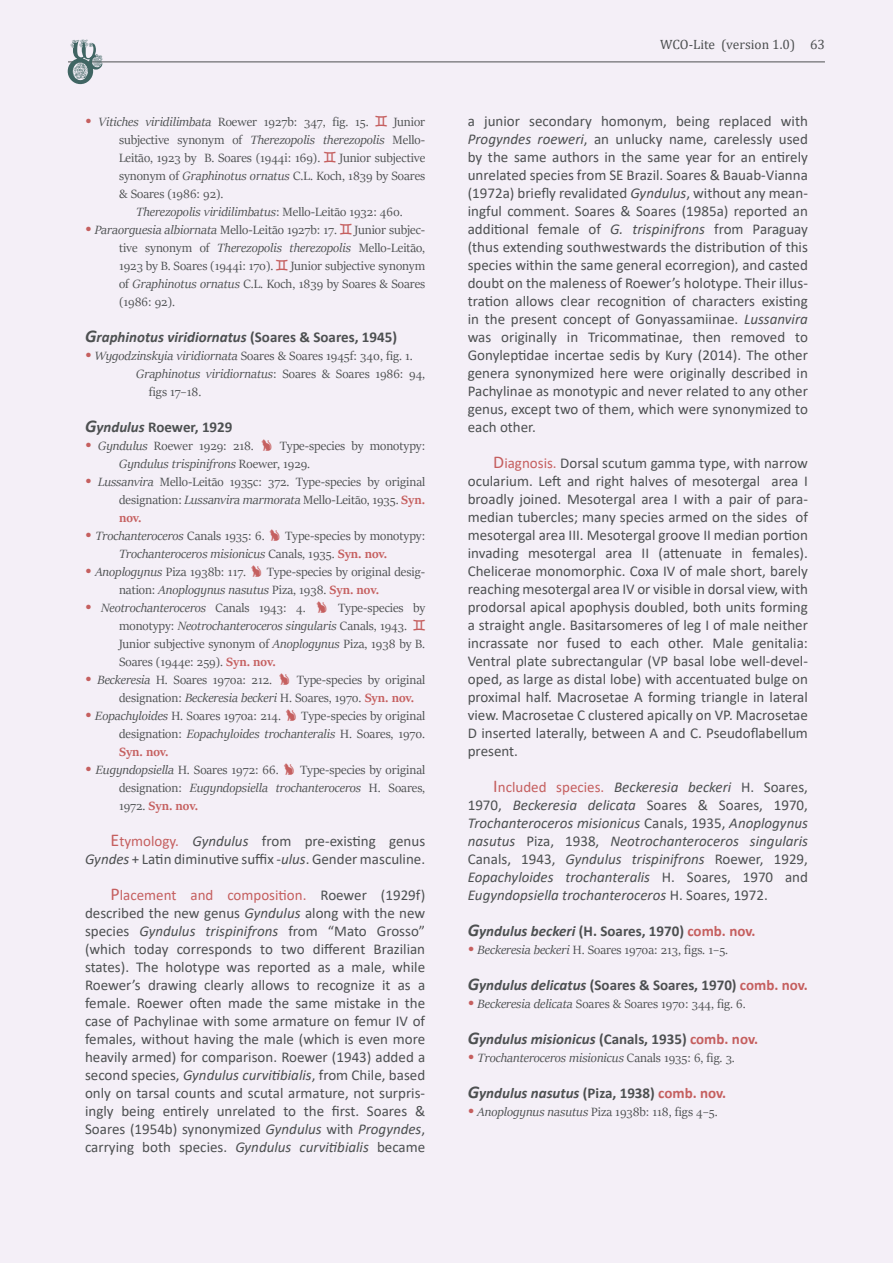
<style>
.page{position:relative;width:893px;height:1263px;background:#f4eff7}
.page>*{position:absolute;margin:0;border:0;box-sizing:border-box;transform-origin:0 0}
.t1{font:15px/18px "Calibri";color:#4d5051;text-align:justify}
.t2{font:italic 15px/18px "Calibri";color:#4d5051;text-align:justify}
.t3{font:italic 700 15px "Calibri";color:#4d5051}
.t4{font:700 15px "Calibri";color:#4d5051}
.t5{font:13.5px/18px "Sitka Banner";color:#4d5051;text-align:justify}
.t6{font:italic 13.5px "Sitka Banner";color:#4d5051}
.t7{font:13.5px "Cambria";color:#4d5051}
.s1{font-size:18px;color:#c55f5f}
.s2{font-style:italic}
.s3{color:#c55f5f}
.s4{font-style:normal}
.s5{font-size:18px}
.s6{font-style:italic;font-size:18px}
.s7{font-weight:700;color:#c55f5f}
.s8{font-style:normal;font-size:18px;color:#c55f5f}
.s9{font-style:normal;color:#c55f5f}
</style>
<div class="page">
<hr style="left:68px;top:62px;width:757px;height:1px;background:#4d5051">
<svg style="left:68px;top:40px;width:34px;height:44px"></svg>
<p class="t5" style="left:85px;top:112px;width:342px"><span class="s1">•</span> <span class="s2">Vitiches viridilimbata</span> Roewer 1927b: 347, fig. 15. <span class="s3">♊</span> Junior</p>
<p class="t5" style="left:119px;top:130px;width:308px">subjective synonym of <span class="s2">Therezopolis therezopolis</span> Mello-</p>
<p class="t5" style="left:119px;top:148px;width:308px">Leitão, 1923 by B. Soares (1944i: 169). <span class="s3">♊</span> Junior subjective</p>
<p class="t5" style="left:119px;top:166px;width:308px">synonym of <span class="s2">Graphinotus ornatus</span> C.L. Koch, 1839 by Soares</p>
<p class="t5" style="left:119px;top:184px;width:106px">&amp; Soares (1986: 92).</p>
<p class="t6" style="left:136px;top:202px;width:268px">Therezopolis viridilimbatus<span class="s4">: Mello-Leitão 1932: 460.</span></p>
<p class="t5" style="left:119px;top:220px;width:308px;text-indent:-34px"><span class="s1">•</span> <span class="s2">Paraorguesia albiornata</span> Mello-Leitão 1927b: 17. <span class="s3">♊</span> Junior subjec&shy;tive synonym of <span class="s2">Therezopolis therezopolis</span> Mello-Leitão, 1923 by B. Soares (1944i: 170). <span class="s3">♊</span> Junior subjective synonym of <span class="s2">Graphinotus ornatus</span> C.L. Koch, 1839 by Soares &amp; Soares (1986: 92).</p>
<p class="t3" style="left:85px;top:326px;width:314px"><span class="s5">G</span>raphinotus viridiornatus <span class="s4">(Soares &amp; Soares, 1945)</span></p>
<p class="t5" style="left:85px;top:346px;width:329px"><span class="s1">•</span> <span class="s2">Wygodzinskyia viridiornata</span> Soares &amp; Soares 1945f: 340, fig. 1.</p>
<p class="t6" style="left:136px;top:364px;width:291px">Graphinotus viridiornatus<span class="s4">: Soares &amp; Soares 1986: 94,</span></p>
<p class="t5" style="left:149px;top:382px;width:54px">figs 17–18.</p>
<p class="t4" style="left:85px;top:416px;width:149px"><span class="s6">G</span><span class="s2">yndulus</span> Roewer, 1929</p>
<p class="t5" style="left:85px;top:436px;width:170px"><span class="s1">•</span> <span class="s2">Gyndulus</span> Roewer 1929: 218.</p>
<p class="t5" style="left:119px;top:436px;width:308px;text-indent:161px">Type-species by monotypy:<br><span class="s2">Gyndulus trispinifrons</span> Roewer, 1929.</p>
<p class="t5" style="left:119px;top:472px;width:308px;text-indent:-34px"><span class="s1">•</span> <span class="s2">Lussanvira</span> Mello-Leitão 1935c: 372. Type-species by original designation: <span class="s2">Lussanvira marmorata</span> Mello-Leitão, 1935. <span class="s7">Syn. nov.</span></p>
<p class="t6" style="left:85px;top:526px;width:181px"><span class="s8">•</span> Trochanteroceros <span class="s4">Canals 1935: 6.</span></p>
<p class="t5" style="left:119px;top:526px;width:308px;text-indent:166px">Type-species by monotypy:<br><span class="s2">Trochanteroceros misionicus</span> Canals, 1935. <span class="s7">Syn. nov.</span></p>
<p class="t5" style="left:85px;top:562px;width:163px"><span class="s1">•</span> <span class="s2">Anoplogynus</span> Piza 1938b: 117.</p>
<p class="t5" style="left:119px;top:562px;width:308px;text-indent:148px">Type-species by original desig&shy;nation: <span class="s2">Anoplogynus nasutus</span> Piza, 1938. <span class="s7">Syn. nov.</span></p>
<p class="t6" style="left:85px;top:598px;width:222px"><span class="s8">•</span> Neotrochanteroceros <span class="s4">Canals 1943: 4.</span></p>
<p class="t5" style="left:119px;top:598px;width:308px;text-indent:219px">Type-species by monotypy: <span class="s2">Neotrochanteroceros singularis</span> Canals, 1943. <span class="s3">♊ </span>Junior subjective synonym of <span class="s2">Anoplogynus</span> Piza, 1938 by B.<br>Soares (1944e: 259). <span class="s7">Syn. nov.</span></p>
<p class="t5" style="left:85px;top:670px;width:189px"><span class="s1">•</span> <span class="s2">Beckeresia</span> H. Soares 1970a: 212.</p>
<p class="t5" style="left:119px;top:670px;width:308px;text-indent:178px">Type-species by original designation: <span class="s2">Beckeresia beckeri</span> H. Soares, 1970. <span class="s7">Syn. nov.</span></p>
<p class="t5" style="left:85px;top:706px;width:197px"><span class="s1">•</span> <span class="s2">Eopachyloides</span> H. Soares 1970a: 214.</p>
<p class="t5" style="left:119px;top:706px;width:308px;text-indent:182px">Type-species by original designation: <span class="s2">Eopachyloides trochanteralis</span> H. Soares, 1970.<br><span class="s7">Syn. nov.</span></p>
<p class="t5" style="left:85px;top:760px;width:195px"><span class="s1">•</span> <span class="s2">Eugyndopsiella</span> H. Soares 1972: 66.</p>
<p class="t5" style="left:119px;top:760px;width:308px;text-indent:181px">Type-species by original designation: <span class="s2">Eugyndopsiella trochanteroceros</span> H. Soares, 1972. <span class="s7">Syn. nov.</span></p>
<p class="t1" style="left:85px;top:832px;width:342px;text-align:right"><span class="s1">E</span><span class="s3">tymology.</span> <span class="s2">Gyndulus</span> from pre-existing genus<br><span class="s2">Gyndes</span> + Latin diminutive suffix -<span class="s2">ulus</span>. Gender masculine.</p>
<p class="t1" style="left:85px;top:886px;width:342px;text-indent:26px"><span class="s1">P</span><span class="s3">lacement and composition.</span> Roewer (1929f) described the new genus <span class="s2">Gyndulus</span> along with the new species <span class="s2">Gyndulus trispinifrons</span> from “Mato Grosso” (which today corresponds to two different Brazilian states). The holotype was reported as a male, while Roewer’s drawing clearly allows to recognize it as a female. Roewer often made the same mistake in the case of Pachylinae with some armature on femur IV of females, without having the male (which is even more heavily armed) for comparison. Roewer (1943) added a second species, <span class="s2">Gyndulus curvitibialis</span>, from Chile, based only on tarsal counts and scutal armature, not surpris&shy;ingly being entirely unrelated to the first. Soares &amp; Soares (1954b) synonymized <span class="s2">Gyndulus</span> with <span class="s2">Progyndes</span>, carrying both species. <span class="s2">Gyndulus curvitibialis</span> became</p>
<p class="t7" style="left:660px;top:36px;width:166px">WCO-Lite (version 1.0) 63</p>
<p class="t1" style="left:468px;top:112px;width:342px">a junior secondary homonym, being replaced with <span class="s2">Progyndes roeweri</span>, an unlucky name, carelessly used by the same authors in the same year for an entirely unrelated species from SE Brazil. Soares &amp; Bauab-Vianna (1972a) briefly revalidated <span class="s2">Gyndulus</span>, without any mean&shy;ingful comment. Soares &amp; Soares (1985a) reported an additional female of <span class="s2">G. trispinifrons</span> from Paraguay (thus extending southwestwards the distribution of this species within the same general ecorregion), and casted doubt on the maleness of Roewer’s holotype. Their illus&shy;tration allows clear recognition of characters existing in the present concept of Gonyassamiinae. <span class="s2">Lussanvira </span>was originally in Tricommatinae, then removed to Gonyleptidae incertae sedis by Kury (2014). The other genera synonymized here were originally described in Pachylinae as monotypic and never related to any other genus, except two of them, which were synonymized to each other.</p>
<p class="t1" style="left:468px;top:454px;width:342px;text-indent:26px"><span class="s1">D</span><span class="s3">iagnosis.</span> Dorsal scutum gamma type, with narrow ocularium. Left and right halves of mesotergal area I broadly joined. Mesotergal area I with a pair of para&shy;median tubercles; many species armed on the sides of mesotergal area III. Mesotergal groove II median portion invading mesotergal area II (attenuate in females).<br>Chelicerae monomorphic. Coxa IV of male short, barely reaching mesotergal area IV or visible in dorsal view, with prodorsal apical apophysis doubled, both units forming a straight angle. Basitarsomeres of leg I of male neither incrassate nor fused to each other. Male genitalia:<br>Ventral plate subrectangular (VP basal lobe well-devel&shy;oped, as large as distal lobe) with accentuated bulge on proximal half. Macrosetae A forming triangle in lateral view. Macrosetae C clustered apically on VP. Macrosetae D inserted laterally, between A and C. Pseudoflabellum present.</p>
<p class="t2" style="left:468px;top:777px;width:342px;text-indent:26px"><span class="s8">I</span><span class="s9">ncluded species.</span> Beckeresia beckeri <span class="s4">H. Soares, 1970,</span> Beckeresia delicata <span class="s4">Soares &amp; Soares, 1970, </span>Trochanteroceros misionicus <span class="s4">Canals, 1935,</span> Anoplogynus nasutus <span class="s4">Piza, 1938,</span> Neotrochanteroceros singularis <span class="s4">Canals, 1943,</span> Gyndulus trispinifrons <span class="s4">Roewer, 1929, </span>Eopachyloides trochanteralis <span class="s4">H. Soares, 1970 and </span>Eugyndopsiella trochanteroceros <span class="s4">H. Soares, 1972.</span></p>
<p class="t4" style="left:468px;top:920px;width:289px"><span class="s6">G</span><span class="s2">yndulus beckeri</span> (H. Soares, 1970) <span class="s3">comb. nov.</span></p>
<p class="t5" style="left:468px;top:940px;width:262px"><span class="s1">•</span> <span class="s2">Beckeresia beckeri</span> H. Soares 1970a: 213, figs. 1–5.</p>
<p class="t4" style="left:468px;top:974px;width:342px"><span class="s6">G</span><span class="s2">yndulus delicatus</span> (Soares &amp; Soares, 1970) <span class="s3">comb. nov.</span></p>
<p class="t5" style="left:468px;top:994px;width:280px"><span class="s1">•</span> <span class="s2">Beckeresia delicata</span> Soares &amp; Soares 1970: 344, fig. 6.</p>
<p class="t3" style="left:468px;top:1028px;width:292px"><span class="s5">G</span>yndulus misionicus <span class="s4">(Canals, 1935)</span> <span class="s9">comb. nov.</span></p>
<p class="t6" style="left:468px;top:1048px;width:269px"><span class="s8">•</span> Trochanteroceros misionicus <span class="s4">Canals 1935: 6, fig. 3.</span></p>
<p class="t3" style="left:468px;top:1082px;width:260px"><span class="s5">G</span>yndulus nasutus <span class="s4">(Piza, 1938)</span> <span class="s9">comb. nov.</span></p>
<p class="t5" style="left:468px;top:1102px;width:252px"><span class="s1">•</span> <span class="s2">Anoplogynus nasutus</span> Piza 1938b: 118, figs 4–5.</p>
</div>
